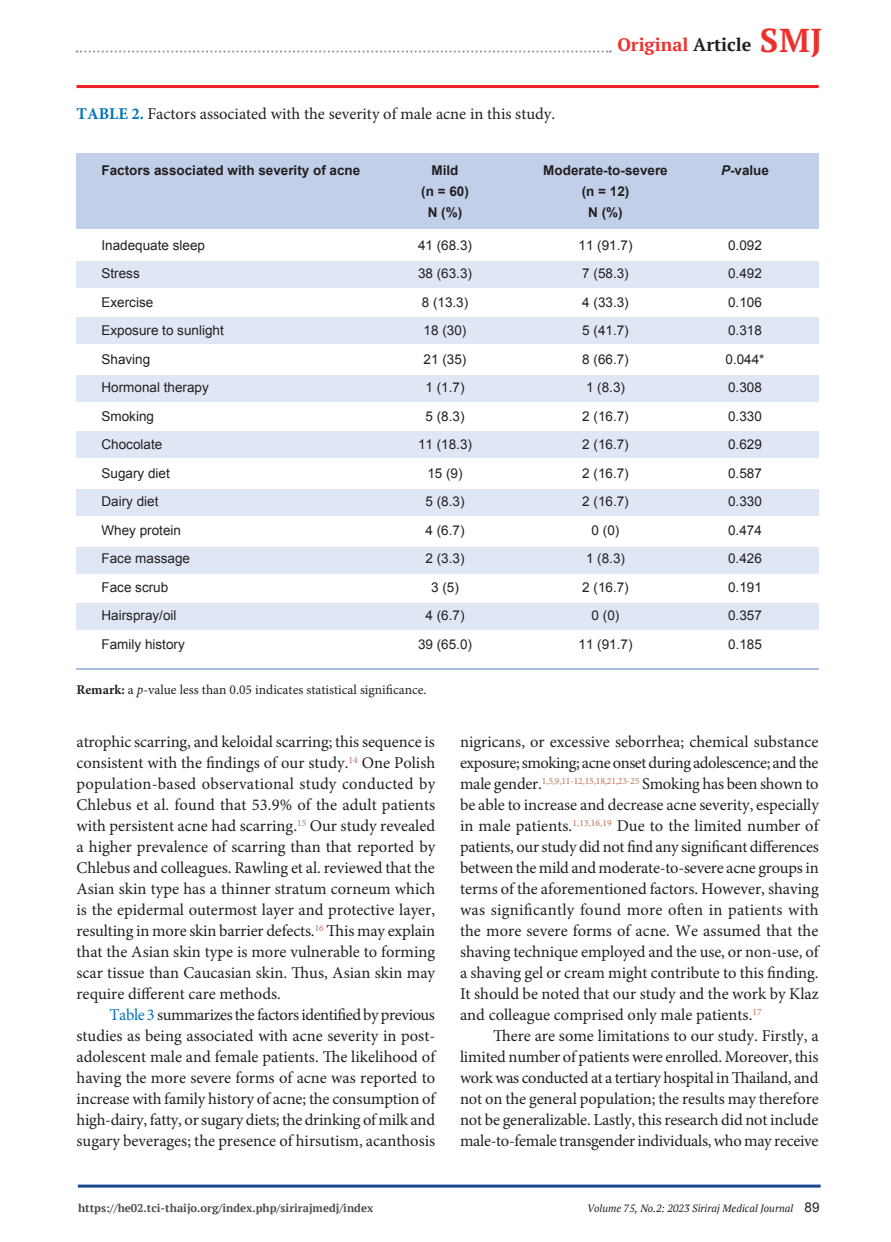
<style>
.page{position:relative;width:891px;height:1242px;background:#fff}
.page>*{position:absolute;margin:0;border:0;box-sizing:border-box;transform-origin:0 0}
.t1{font:700 18px "PT Serif";color:#ee302d}
.t2{font:16.5px/21px "Minion Pro";color:#231f20;text-align:justify}
.t3{font:13.5px "Arial";color:#231f20}
.t4{font:700 13.5px "Arial";color:#231f20}
.t5{font:13.5px "Minion Pro";color:#231f20}
.t6{font:700 11.25px "PT Serif";color:#4b4c4d}
.t7{font:italic 10.5px "PT Serif";color:#231f20}
.s1{font-weight:700;color:#0073bc}
.s2{color:#231f20}
.s3{font-size:33px}
.s4{font-style:italic}
.s5{font-weight:700}
.s6{color:#0073bc}
.s7{font-family:"Arial";font-style:normal;font-size:13.5px}
</style>
<div class="page">
<svg style="left:77px;top:50px;width:534px;height:3px"></svg>
<hr style="left:78px;top:1185px;width:743px;height:3px;background:#1b4691">
<div style="left:77px;top:261px;width:742px;height:27px;background:#dfe7f4"></div>
<div style="left:77px;top:375px;width:742px;height:27px;background:#dfe7f4"></div>
<div style="left:77px;top:547px;width:742px;height:27px;background:#dfe7f4"></div>
<div style="left:77px;top:317px;width:742px;height:27px;background:#dfe7f4"></div>
<div style="left:77px;top:489px;width:742px;height:27px;background:#dfe7f4"></div>
<div style="left:77px;top:431px;width:742px;height:27px;background:#dfe7f4"></div>
<div style="left:77px;top:603px;width:742px;height:27px;background:#dfe7f4"></div>
<hr style="left:77px;top:668px;width:742px;height:1px;background:#a8bee1">
<div style="left:77px;top:153px;width:742px;height:75px;background:#c1cfe9"></div>
<hr style="left:77px;top:85px;width:742px;height:3px;background:#ee1d23">
<p class="t2" style="left:77px;top:103px;width:480px"><span class="s1">TABLE 2.</span> Factors associated with the severity of male acne in this study.</p>
<p class="t1" style="left:617px;top:33px;width:207px">Original <span class="s2">Article</span> <span class="s3">SMJ</span></p>
<p class="t4" style="left:102px;top:161px;width:260px">Factors associated with severity of acne</p>
<p class="t4" style="left:432px;top:161px;width:28px">Mild</p>
<p class="t4" style="left:543px;top:161px;width:126px">Moderate-to-severe</p>
<p class="t4" style="left:721px;top:161px;width:50px"><span class="s4">P</span>-value</p>
<p class="t4" style="left:421px;top:182px;width:49px">(n = 60)</p>
<p class="t4" style="left:582px;top:182px;width:49px">(n = 12)</p>
<p class="t4" style="left:428px;top:203px;width:36px">N (%)</p>
<p class="t4" style="left:588px;top:203px;width:36px">N (%)</p>
<p class="t3" style="left:102px;top:236px;width:105px">Inadequate sleep</p>
<p class="t3" style="left:418px;top:236px;width:56px">41 (68.3)</p>
<p class="t3" style="left:579px;top:236px;width:56px">11 (91.7)</p>
<p class="t3" style="left:728px;top:236px;width:35px">0.092</p>
<p class="t3" style="left:102px;top:265px;width:40px">Stress</p>
<p class="t3" style="left:418px;top:265px;width:56px">38 (63.3)</p>
<p class="t3" style="left:582px;top:265px;width:48px">7 (58.3)</p>
<p class="t3" style="left:728px;top:265px;width:35px">0.492</p>
<p class="t3" style="left:102px;top:293px;width:53px">Exercise</p>
<p class="t3" style="left:422px;top:293px;width:48px">8 (13.3)</p>
<p class="t3" style="left:582px;top:293px;width:48px">4 (33.3)</p>
<p class="t3" style="left:728px;top:293px;width:35px">0.106</p>
<p class="t3" style="left:102px;top:322px;width:124px">Exposure to sunlight</p>
<p class="t3" style="left:424px;top:322px;width:44px">18 (30)</p>
<p class="t3" style="left:582px;top:322px;width:48px">5 (41.7)</p>
<p class="t3" style="left:728px;top:322px;width:35px">0.318</p>
<p class="t3" style="left:102px;top:350px;width:50px">Shaving</p>
<p class="t3" style="left:424px;top:350px;width:44px">21 (35)</p>
<p class="t3" style="left:582px;top:350px;width:48px">8 (66.7)</p>
<p class="t3" style="left:726px;top:350px;width:41px">0.044*</p>
<p class="t3" style="left:102px;top:379px;width:109px">Hormonal therapy</p>
<p class="t3" style="left:426px;top:379px;width:41px">1 (1.7)</p>
<p class="t3" style="left:586px;top:379px;width:41px">1 (8.3)</p>
<p class="t3" style="left:728px;top:379px;width:35px">0.308</p>
<p class="t3" style="left:102px;top:407px;width:54px">Smoking</p>
<p class="t3" style="left:426px;top:407px;width:41px">5 (8.3)</p>
<p class="t3" style="left:582px;top:407px;width:48px">2 (16.7)</p>
<p class="t3" style="left:728px;top:407px;width:35px">0.330</p>
<p class="t3" style="left:102px;top:436px;width:62px">Chocolate</p>
<p class="t3" style="left:418px;top:436px;width:56px">11 (18.3)</p>
<p class="t3" style="left:582px;top:436px;width:48px">2 (16.7)</p>
<p class="t3" style="left:728px;top:436px;width:35px">0.629</p>
<p class="t3" style="left:102px;top:464px;width:70px">Sugary diet</p>
<p class="t3" style="left:427px;top:464px;width:37px">15 (9)</p>
<p class="t3" style="left:582px;top:464px;width:48px">2 (16.7)</p>
<p class="t3" style="left:728px;top:464px;width:35px">0.587</p>
<p class="t3" style="left:102px;top:493px;width:59px">Dairy diet</p>
<p class="t3" style="left:426px;top:493px;width:41px">5 (8.3)</p>
<p class="t3" style="left:582px;top:493px;width:48px">2 (16.7)</p>
<p class="t3" style="left:728px;top:493px;width:35px">0.330</p>
<p class="t3" style="left:102px;top:521px;width:81px">Whey protein</p>
<p class="t3" style="left:426px;top:521px;width:41px">4 (6.7)</p>
<p class="t3" style="left:592px;top:521px;width:29px">0 (0)</p>
<p class="t3" style="left:728px;top:521px;width:35px">0.474</p>
<p class="t3" style="left:102px;top:550px;width:90px">Face massage</p>
<p class="t3" style="left:426px;top:550px;width:41px">2 (3.3)</p>
<p class="t3" style="left:586px;top:550px;width:41px">1 (8.3)</p>
<p class="t3" style="left:728px;top:550px;width:35px">0.426</p>
<p class="t3" style="left:102px;top:578px;width:68px">Face scrub</p>
<p class="t3" style="left:431px;top:578px;width:29px">3 (5)</p>
<p class="t3" style="left:582px;top:578px;width:48px">2 (16.7)</p>
<p class="t3" style="left:728px;top:578px;width:35px">0.191</p>
<p class="t3" style="left:102px;top:607px;width:77px">Hairspray/oil</p>
<p class="t3" style="left:426px;top:607px;width:41px">4 (6.7)</p>
<p class="t3" style="left:592px;top:607px;width:29px">0 (0)</p>
<p class="t3" style="left:728px;top:607px;width:35px">0.357</p>
<p class="t3" style="left:102px;top:635px;width:85px">Family history</p>
<p class="t3" style="left:418px;top:635px;width:56px">39 (65.0)</p>
<p class="t3" style="left:579px;top:635px;width:56px">11 (91.7)</p>
<p class="t3" style="left:728px;top:635px;width:35px">0.185</p>
<p class="t5" style="left:77px;top:680px;width:352px"><span class="s5">Remark:</span> a <span class="s4">p</span>-value less than 0.05 indicates statistical significance.</p>
<p class="t2" style="left:77px;top:732px;width:360px">atrophic scarring, and keloidal scarring; this sequence is consistent with the findings of our study.<sup>14</sup> One Polish population-based observational study conducted by Chlebus et al. found that 53.9% of the adult patients with persistent acne had scarring.<sup>15</sup> Our study revealed a higher prevalence of scarring than that reported by Chlebus and colleagues. Rawling et al. reviewed that the Asian skin type has a thinner stratum corneum which is the epidermal outermost layer and protective layer, resulting in more skin barrier defects.<sup>16</sup> This may explain that the Asian skin type is more vulnerable to forming scar tissue than Caucasian skin. Thus, Asian skin may require different care methods.</p>
<p class="t2" style="left:77px;top:1005px;width:360px;text-indent:33px"><span class="s6">Table 3</span> summarizes the factors identified by previous studies as being associated with acne severity in post&shy;adolescent male and female patients. The likelihood of having the more severe forms of acne was reported to increase with family history of acne; the consumption of high-dairy, fatty, or sugary diets; the drinking of milk and sugary beverages; the presence of hirsutism, acanthosis</p>
<p class="t2" style="left:460px;top:732px;width:360px">nigricans, or excessive seborrhea; chemical substance exposure; smoking; acne onset during adolescence; and the male gender.<sup>1,5,9,11-12,15,18,21,23-25</sup> Smoking has been shown to be able to increase and decrease acne severity, especially in male patients.<sup>1,13,16,19</sup> Due to the limited number of patients, our study did not find any significant differences between the mild and moderate-to-severe acne groups in terms of the aforementioned factors. However, shaving was significantly found more often in patients with the more severe forms of acne. We assumed that the shaving technique employed and the use, or non-use, of a shaving gel or cream might contribute to this finding.<br>It should be noted that our study and the work by Klaz and colleague comprised only male patients.<sup>17</sup></p>
<p class="t2" style="left:460px;top:1026px;width:360px;text-indent:33px">There are some limitations to our study. Firstly, a limited number of patients were enrolled. Moreover, this work was conducted at a tertiary hospital in Thailand, and not on the general population; the results may therefore not be generalizable. Lastly, this research did not include male-to-female transgender individuals, who may receive</p>
<p class="t6" style="left:78px;top:1201px;width:297px">https://he02.tci-thaijo.org/index.php/sirirajmedj/index</p>
<p class="t7" style="left:587px;top:1202px;width:234px">Volume 75, No.2: 2023 Siriraj Medical Journal <span class="s7">89</span></p>
</div>
